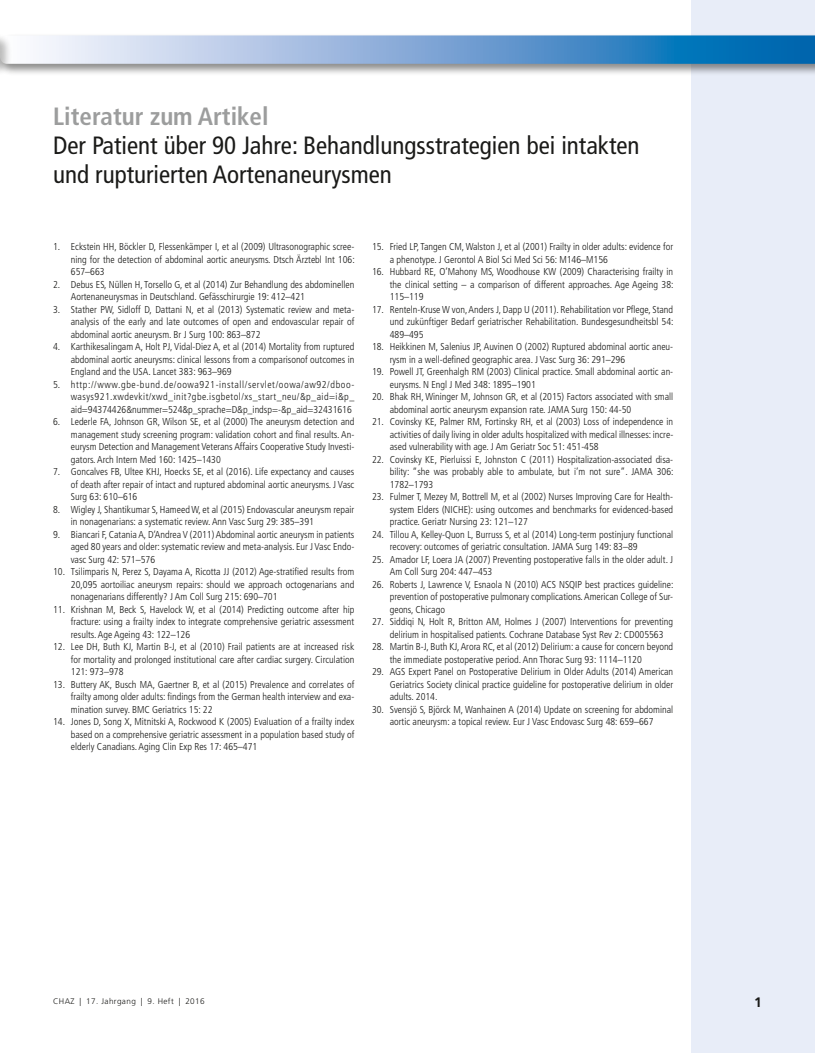
<style>
.page{position:relative;width:815px;height:1053px;background:#fff}
.page>*{position:absolute;margin:0;border:0;box-sizing:border-box;transform-origin:0 0}
.t1{font:condensed 25px/28.8px "Frutiger LT Std";color:#1a1a18}
.t2{font:700 condensed 25px "Frutiger LT Std";color:#9c9d9d}
.t3{font:700 13.75px "Frutiger LT Std";color:#1a1a18}
.t4{font:300 condensed 10px/12.5px "Frutiger LT Std";color:#1a1a18;text-align:justify}
.t5{font:300 8.12px "Frutiger LT Std";letter-spacing:.05em;color:#1a1a18}
</style>
<div class="page">
<div style="left:691px;top:0;width:124px;height:1052px;background:#e8edf8"></div>
<div style="left:0;top:33px;width:815px;height:42px;background:#1a1a18;opacity:.5"></div>
<div style="left:0;top:33px;width:12px;height:42px;background:#1a1a18;opacity:.3"></div>
<svg style="left:0;top:35px;width:815px;height:29px;background:#7facd6"></svg>
<h1 class="t2" style="left:53px;top:102px;width:217px">Literatur zum Artikel</h1>
<h1 class="t1" style="left:53px;top:131px;width:588px">Der Patient über 90 Jahre: Behandlungsstrategien bei intakten und rupturierten Aortenaneurysmen</h1>
<p class="t4" style="left:71px;top:240px;width:285px;text-indent:-18px">1. Eckstein HH, Böckler D, Flessenkämper I, et al (2009) Ultrasonographic scree&shy;ning for the detection of abdominal aortic aneurysms. Dtsch Ärztebl Int 106:<br>657–663</p>
<p class="t4" style="left:71px;top:278px;width:285px;text-indent:-18px">2. Debus ES, Nüllen H, Torsello G, et al (2014) Zur Behandlung des abdominellen<br>Aortenaneurysmas in Deutschland. Gefässchirurgie 19: 412–421</p>
<p class="t4" style="left:71px;top:303px;width:285px;text-indent:-18px">3. Stather PW, Sidloff D, Dattani N, et al (2013) Systematic review and meta&shy;analysis of the early and late outcomes of open and endovascular repair of abdominal aortic aneurysm. Br J Surg 100: 863–872</p>
<p class="t4" style="left:71px;top:340px;width:285px;text-indent:-18px">4. Karthikesalingam A, Holt PJ, Vidal-Diez A, et al (2014) Mortality from ruptured abdominal aortic aneurysms: clinical lessons from a comparisonof outcomes in England and the USA. Lancet 383: 963–969</p>
<p class="t4" style="left:71px;top:378px;width:285px;text-indent:-18px">5. http://www.gbe-bund.de/oowa921-install/servlet/oowa/aw92/dboo&shy;wasys921.xwdevkit/xwd_init?gbe.isgbetol/xs_start_neu/&amp;p_aid=i&amp;p_ aid=94374426&amp;nummer=524&amp;p_sprache=D&amp;p_indsp=-&amp;p_aid=32431616</p>
<p class="t4" style="left:71px;top:415px;width:285px;text-indent:-18px">6. Lederle FA, Johnson GR, Wilson SE, et al (2000) The aneurysm detection and management study screening program: validation cohort and final results. An&shy;eurysm Detection and Management Veterans Affairs Cooperative Study Investi&shy;gators. Arch Intern Med 160: 1425–1430</p>
<p class="t4" style="left:71px;top:465px;width:285px;text-indent:-18px">7. Goncalves FB, Ultee KHJ, Hoecks SE, et al (2016). Life expectancy and causes of death after repair of intact and ruptured abdominal aortic aneurysms. J Vasc Surg 63: 610–616</p>
<p class="t4" style="left:71px;top:503px;width:285px;text-indent:-18px">8. Wigley J, Shantikumar S, Hameed W, et al (2015) Endovascular aneurysm repair in nonagenarians: a systematic review. Ann Vasc Surg 29: 385–391</p>
<p class="t4" style="left:71px;top:528px;width:285px;text-indent:-18px">9. Biancari F, Catania A, D‘Andrea V (2011) Abdominal aortic aneurysm in patients aged 80 years and older: systematic review and meta-analysis. Eur J Vasc Endo&shy;vasc Surg 42: 571–576</p>
<p class="t4" style="left:71px;top:565px;width:285px;text-indent:-18px">10. Tsilimparis N, Perez S, Dayama A, Ricotta JJ (2012) Age-stratified results from 20,095 aortoiliac aneurysm repairs: should we approach octogenarians and nonagenarians differently? J Am Coll Surg 215: 690–701</p>
<p class="t4" style="left:71px;top:603px;width:285px;text-indent:-18px">11. Krishnan M, Beck S, Havelock W, et al (2014) Predicting outcome after hip fracture: using a frailty index to integrate comprehensive geriatric assessment results. Age Ageing 43: 122–126</p>
<p class="t4" style="left:71px;top:640px;width:285px;text-indent:-18px">12. Lee DH, Buth KJ, Martin B-J, et al (2010) Frail patients are at increased risk for mortality and prolonged institutional care after cardiac surgery. Circulation 121: 973–978</p>
<p class="t4" style="left:71px;top:678px;width:285px;text-indent:-18px">13. Buttery AK, Busch MA, Gaertner B, et al (2015) Prevalence and correlates of frailty among older adults: findings from the German health interview and exa&shy;mination survey. BMC Geriatrics 15: 22</p>
<p class="t4" style="left:71px;top:715px;width:285px;text-indent:-18px">14. Jones D, Song X, Mitnitski A, Rockwood K (2005) Evaluation of a frailty index based on a comprehensive geriatric assessment in a population based study of elderly Canadians. Aging Clin Exp Res 17: 465–471</p>
<p class="t4" style="left:390px;top:240px;width:285px;text-indent:-18px">15. Fried LP, Tangen CM, Walston J, et al (2001) Frailty in older adults: evidence for a phenotype. J Gerontol A Biol Sci Med Sci 56: M146–M156</p>
<p class="t4" style="left:390px;top:265px;width:285px;text-indent:-18px">16. Hubbard RE, O’Mahony MS, Woodhouse KW (2009) Characterising frailty in the clinical setting – a comparison of different approaches. Age Ageing 38:<br>115–119</p>
<p class="t4" style="left:390px;top:303px;width:285px;text-indent:-18px">17. Renteln-Kruse W von, Anders J, Dapp U (2011). Rehabilitation vor Pflege, Stand und zukünftiger Bedarf geriatrischer Rehabilitation. Bundesgesundheitsbl 54:<br>489–495</p>
<p class="t4" style="left:390px;top:340px;width:285px;text-indent:-18px">18. Heikkinen M, Salenius JP, Auvinen O (2002) Ruptured abdominal aortic aneu&shy;rysm in a well-defined geographic area. J Vasc Surg 36: 291–296</p>
<p class="t4" style="left:390px;top:365px;width:285px;text-indent:-18px">19. Powell JT, Greenhalgh RM (2003) Clinical practice. Small abdominal aortic an&shy;eurysms. N Engl J Med 348: 1895–1901</p>
<p class="t4" style="left:390px;top:390px;width:285px;text-indent:-18px">20. Bhak RH, Wininger M, Johnson GR, et al (2015) Factors associated with small abdominal aortic aneurysm expansion rate. JAMA Surg 150: 44-50</p>
<p class="t4" style="left:390px;top:415px;width:285px;text-indent:-18px">21. Covinsky KE, Palmer RM, Fortinsky RH, et al (2003) Loss of independence in activities of daily living in older adults hospitalized with medical illnesses: incre&shy;ased vulnerability with age. J Am Geriatr Soc 51: 451-458</p>
<p class="t4" style="left:390px;top:453px;width:285px;text-indent:-18px">22. Covinsky KE, Pierluissi E, Johnston C (2011) Hospitalization-associated disa&shy;bility: “she was probably able to ambulate, but i’m not sure”. JAMA 306:<br>1782–1793</p>
<p class="t4" style="left:390px;top:490px;width:285px;text-indent:-18px">23. Fulmer T, Mezey M, Bottrell M, et al (2002) Nurses Improving Care for Health&shy;system Elders (NICHE): using outcomes and benchmarks for evidenced-based practice. Geriatr Nursing 23: 121–127</p>
<p class="t4" style="left:390px;top:528px;width:285px;text-indent:-18px">24. Tillou A, Kelley-Quon L, Burruss S, et al (2014) Long-term postinjury functional recovery: outcomes of geriatric consultation. JAMA Surg 149: 83–89</p>
<p class="t4" style="left:390px;top:553px;width:285px;text-indent:-18px">25. Amador LF, Loera JA (2007) Preventing postoperative falls in the older adult. J<br>Am Coll Surg 204: 447–453</p>
<p class="t4" style="left:390px;top:578px;width:285px;text-indent:-18px">26. Roberts J, Lawrence V, Esnaola N (2010) ACS NSQIP best practices guideline: prevention of postoperative pulmonary complications. American College of Sur&shy;geons, Chicago</p>
<p class="t4" style="left:390px;top:615px;width:285px;text-indent:-18px">27. Siddiqi N, Holt R, Britton AM, Holmes J (2007) Interventions for preventing delirium in hospitalised patients. Cochrane Database Syst Rev 2: CD005563</p>
<p class="t4" style="left:390px;top:640px;width:285px;text-indent:-18px">28. Martin B-J, Buth KJ, Arora RC, et al (2012) Delirium: a cause for concern beyond the immediate postoperative period. Ann Thorac Surg 93: 1114–1120</p>
<p class="t4" style="left:390px;top:665px;width:285px;text-indent:-18px">29. AGS Expert Panel on Postoperative Delirium in Older Adults (2014) American Geriatrics Society clinical practice guideline for postoperative delirium in older adults. 2014.</p>
<p class="t4" style="left:372px;top:703px;width:303px;text-align:center">30. Svensjö S, Björck M, Wanhainen A (2014) Update on screening for abdominal aortic aneurysm: a topical review. Eur J Vasc Endovasc Surg 48: 659–667</p>
<p class="t5" style="left:53px;top:996px;width:153px">CHAZ | 17. Jahrgang | 9. Heft | 2016</p>
<h2 class="t3" style="left:754px;top:994px;width:9px">1</h2>
</div>
